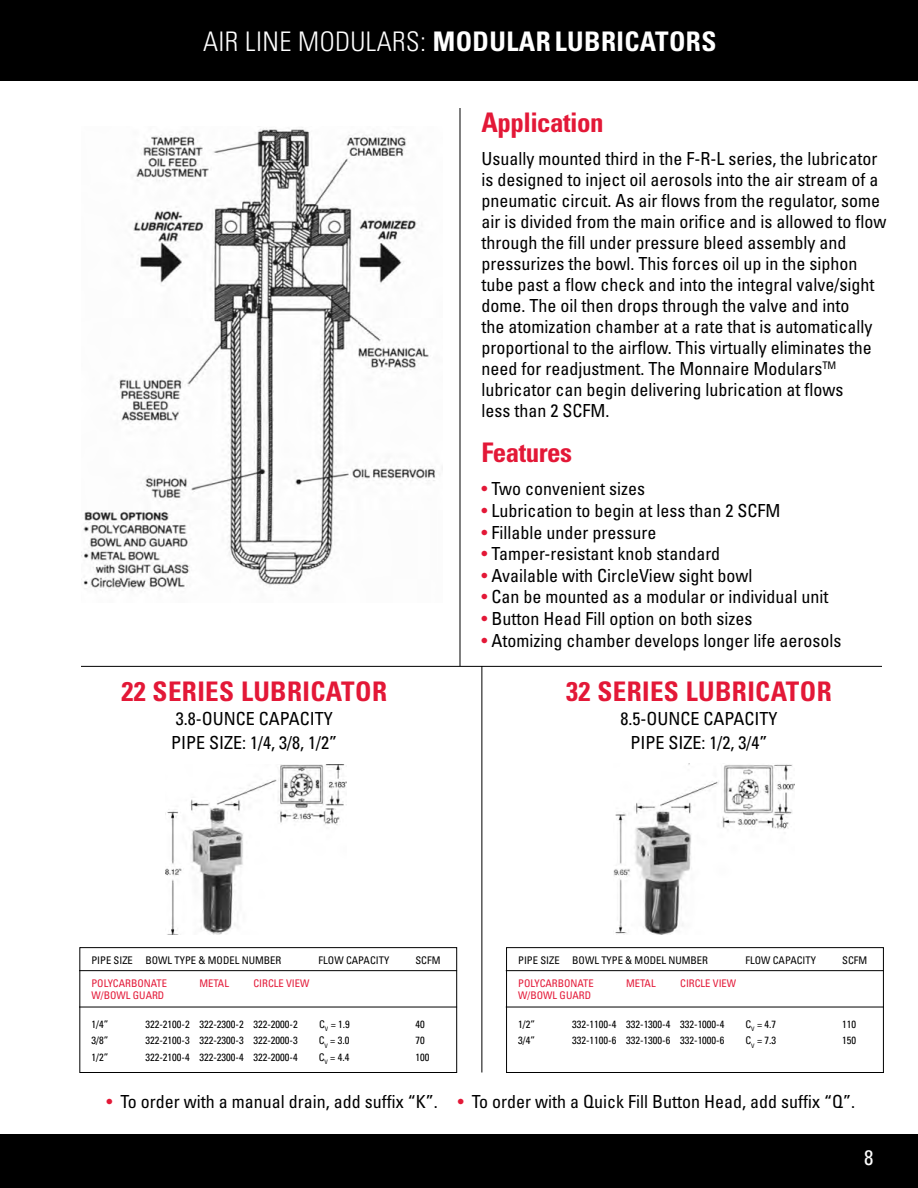
<style>
.page{position:relative;width:918px;height:1188px;background:#fff}
.page>*{position:absolute;margin:0;border:0;box-sizing:border-box;transform-origin:0 0}
.t1{font:700 condensed 27px "Univers";letter-spacing:.015em;color:#e31837}
.t2{font:700 condensed 27px "Univers";letter-spacing:.015em;color:#fff}
.t3{font:700 condensed 27px "Univers";letter-spacing:-.02em;color:#e31837}
.t4{font:condensed 21px "Univers";color:#fff}
.t5{font:condensed 18px/21px "Univers";color:#000}
.t6{font:condensed 10.5px "Univers";color:#000}
.t7{font:condensed 10.5px "Univers";color:#e31837}
.s1{font-weight:300}
.s2{color:#e31837}
</style>
<div class="page">
<div style="left:0;top:0;width:918px;height:81px;background:#000"></div>
<div style="left:0;top:1134px;width:918px;height:54px;background:#000"></div>
<img style="left:83px;top:127px;width:353px;height:465px">
<hr style="left:460px;top:108px;width:1px;height:558px;background:#000">
<img style="left:166px;top:765px;width:181px;height:170px">
<img style="left:613px;top:763px;width:181px;height:172px">
<hr style="left:81px;top:666px;width:801px;height:1px;background:#000">
<hr style="left:482px;top:666px;width:1px;height:406px;background:#000">
<div style="left:79px;top:947px;width:378px;height:126px;border:1px solid #000"></div>
<div style="left:506px;top:947px;width:378px;height:126px;border:1px solid #000"></div>
<hr style="left:79px;top:970px;width:378px;height:1px;background:#000">
<hr style="left:506px;top:970px;width:378px;height:1px;background:#000">
<hr style="left:79px;top:1007px;width:378px;height:1px;background:#000">
<hr style="left:506px;top:1007px;width:378px;height:1px;background:#000">
<h1 class="t2" style="left:203px;top:25px;width:515px"><span class="s1">AIR LINE MODULARS:</span> MODULAR LUBRICATORS</h1>
<h1 class="t1" style="left:121px;top:675px;width:267px">22 SERIES LUBRICATOR</h1>
<p class="t5" style="left:171px;top:706px;width:167px;line-height:24px">3.8-OUNCE CAPACITY<br>PIPE SIZE: 1/4, 3/8, 1/2”</p>
<h1 class="t3" style="left:482px;top:106px;width:124px">Application</h1>
<p class="t5" style="left:482px;top:148px;width:406px">Usually mounted third in the F-R-L series, the lubricator is designed to inject oil aerosols into the air stream of a pneumatic circuit. As air flows from the regulator, some air is divided from the main orifice and is allowed to flow through the fill under pressure bleed assembly and pressurizes the bowl. This forces oil up in the siphon tube past a flow check and into the integral valve/sight dome. The oil then drops through the valve and into<br>the atomization chamber at a rate that is automatically proportional to the airflow. This virtually eliminates the need for readjustment. The Monnaire Modulars<sup>TM </sup>lubricator can begin delivering lubrication at flows<br>less than 2 SCFM.</p>
<h1 class="t3" style="left:482px;top:436px;width:92px">Features</h1>
<p class="t5" style="left:482px;top:478px;width:165px"><span class="s2">•</span> Two convenient sizes</p>
<p class="t5" style="left:482px;top:500px;width:300px"><span class="s2">•</span> Lubrication to begin at less than 2 SCFM</p>
<p class="t5" style="left:482px;top:521px;width:176px"><span class="s2">•</span> Fillable under pressure</p>
<p class="t5" style="left:482px;top:543px;width:240px"><span class="s2">•</span> Tamper-resistant knob standard</p>
<p class="t5" style="left:482px;top:565px;width:273px"><span class="s2">•</span> Available with CircleView sight bowl</p>
<p class="t5" style="left:482px;top:586px;width:348px"><span class="s2">•</span> Can be mounted as a modular or individual unit</p>
<p class="t5" style="left:482px;top:608px;width:272px"><span class="s2">•</span> Button Head Fill option on both sizes</p>
<p class="t5" style="left:482px;top:629px;width:361px"><span class="s2">•</span> Atomizing chamber develops longer life aerosols</p>
<h1 class="t1" style="left:566px;top:675px;width:267px">32 SERIES LUBRICATOR</h1>
<p class="t5" style="left:620px;top:706px;width:159px;line-height:24px;text-align:center">8.5-OUNCE CAPACITY<br>PIPE SIZE: 1/2, 3/4”</p>
<p class="t6" style="left:91px;top:954px;width:191px">PIPE SIZE BOWL TYPE &amp; MODEL NUMBER</p>
<p class="t6" style="left:319px;top:954px;width:72px">FLOW CAPACITY</p>
<p class="t6" style="left:415px;top:954px;width:27px">SCFM</p>
<p class="t6" style="left:518px;top:954px;width:191px">PIPE SIZE BOWL TYPE &amp; MODEL NUMBER</p>
<p class="t6" style="left:745px;top:954px;width:72px">FLOW CAPACITY</p>
<p class="t6" style="left:842px;top:954px;width:27px">SCFM</p>
<p class="t7" style="left:91px;top:976px;width:77px">POLYCARBONATE</p>
<p class="t7" style="left:199px;top:976px;width:31px">METAL</p>
<p class="t7" style="left:253px;top:976px;width:58px">CIRCLE VIEW</p>
<p class="t7" style="left:91px;top:989px;width:74px">W/BOWL GUARD</p>
<p class="t7" style="left:518px;top:976px;width:77px">POLYCARBONATE</p>
<p class="t7" style="left:626px;top:976px;width:31px">METAL</p>
<p class="t7" style="left:680px;top:976px;width:58px">CIRCLE VIEW</p>
<p class="t7" style="left:518px;top:989px;width:74px">W/BOWL GUARD</p>
<p class="t6" style="left:91px;top:1018px;width:18px">1/4”</p>
<p class="t6" style="left:145px;top:1018px;width:154px">322-2100-2 322-2300-2 322-2000-2</p>
<p class="t6" style="left:319px;top:1018px;width:32px">C<sub>V</sub> = 1.9</p>
<p class="t6" style="left:415px;top:1018px;width:11px">40</p>
<p class="t6" style="left:91px;top:1034px;width:18px">3/8”</p>
<p class="t6" style="left:145px;top:1034px;width:154px">322-2100-3 322-2300-3 322-2000-3</p>
<p class="t6" style="left:319px;top:1034px;width:32px">C<sub>V</sub> = 3.0</p>
<p class="t6" style="left:415px;top:1034px;width:11px">70</p>
<p class="t6" style="left:91px;top:1051px;width:18px">1/2”</p>
<p class="t6" style="left:145px;top:1051px;width:154px">322-2100-4 322-2300-4 322-2000-4</p>
<p class="t6" style="left:319px;top:1051px;width:32px">C<sub>V</sub> = 4.4</p>
<p class="t6" style="left:415px;top:1051px;width:15px">100</p>
<p class="t6" style="left:518px;top:1018px;width:18px">1/2”</p>
<p class="t6" style="left:572px;top:1018px;width:154px">332-1100-4 332-1300-4 332-1000-4</p>
<p class="t6" style="left:745px;top:1018px;width:32px">C<sub>V</sub> = 4.7</p>
<p class="t6" style="left:842px;top:1018px;width:15px">110</p>
<p class="t6" style="left:518px;top:1034px;width:18px">3/4”</p>
<p class="t6" style="left:572px;top:1034px;width:154px">332-1100-6 332-1300-6 332-1000-6</p>
<p class="t6" style="left:745px;top:1034px;width:32px">C<sub>V</sub> = 7.3</p>
<p class="t6" style="left:842px;top:1034px;width:15px">150</p>
<p class="t5" style="left:107px;top:1091px;width:750px"><span class="s2">•</span> To order with a manual drain, add suffix “K”. <span class="s2">•</span> To order with a Quick Fill Button Head, add suffix “Q”.</p>
<p class="t4" style="left:864px;top:1144px;width:11px">8</p>
</div>
